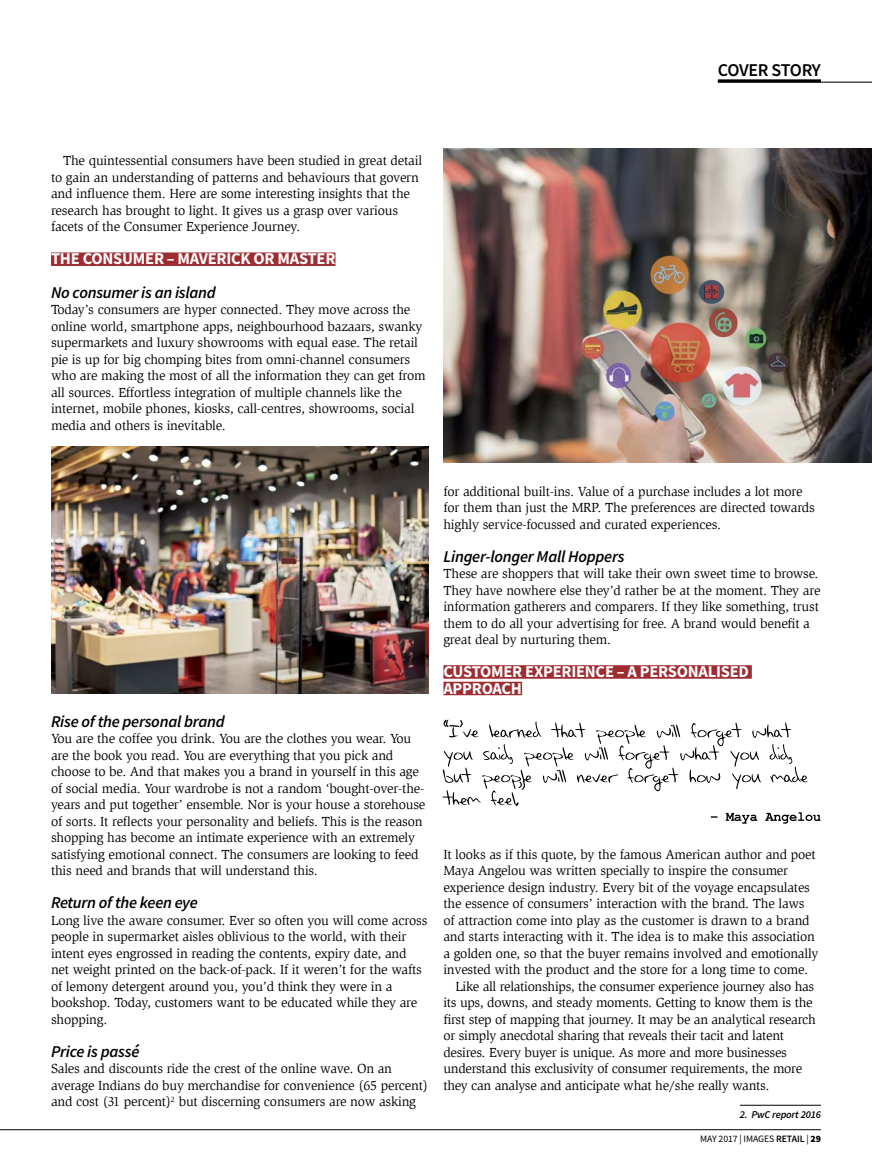
<style>
.page{position:relative;width:872px;height:1170px;background:#fff}
.page>*{position:absolute;margin:0;border:0;box-sizing:border-box;transform-origin:0 0}
.t1{font:600 18px "Source Sans Pro";letter-spacing:-.025em;color:#000}
.t2{font:italic 600 16.5px "Source Sans Pro";letter-spacing:-.015em;color:#000}
.t3{font:700 16.5px/16.5px "Source Sans Pro";letter-spacing:-.015em;color:#fff}
.t4{font:13.5px/16.5px "Slimbach LT";letter-spacing:-.015em;color:#000}
.t5{font:italic 600 10.5px "Source Sans Pro";letter-spacing:-.015em;color:#000}
.t6{font:9.75px "Source Sans Pro";letter-spacing:-.01em;color:#000}
.s1{font-weight:600}
.s2{font-weight:900}
</style>
<div class="page">
<hr style="left:718px;top:79px;width:103px;height:3px;background:#000">
<hr style="left:718px;top:82px;width:154px;height:1px;background:#000">
<hr style="left:0;top:1129px;width:821px;height:1px;background:#000">
<div style="left:51px;top:252px;width:284px;height:14px;background:#9e2d32"></div>
<div style="left:443px;top:665px;width:309px;height:13px;background:#9e2d32"></div>
<div style="left:443px;top:681px;width:79px;height:14px;background:#9e2d32"></div>
<img style="left:51px;top:446px;width:377px;height:247px">
<img style="left:443px;top:149px;width:429px;height:313px">
<hr style="left:740px;top:1104px;width:81px;height:1px;background:#000">
<svg style="left:710px;top:812px;width:110px;height:11px"></svg>
<svg style="left:442px;top:719px;width:366px;height:86px"></svg>
<h1 class="t1" style="left:718px;top:63px;width:105px">COVER STORY</h1>
<p class="t4" style="left:51px;top:153px;width:372px;text-indent:12px">The quintessential consumers have been studied in great detail to gain an understanding of patterns and behaviours that govern and influence them. Here are some interesting insights that the research has brought to light. It gives us a grasp over various facets of the Consumer Experience Journey.</p>
<p class="t3" style="left:51px;top:252px;width:286px">THE CONSUMER – MAVERICK OR MASTER</p>
<p class="t2" style="left:51px;top:286px;width:166px">No consumer is an island</p>
<p class="t4" style="left:51px;top:301px;width:376px">Today’s consumers are hyper connected. They move across the online world, smartphone apps, neighbourhood bazaars, swanky supermarkets and luxury showrooms with equal ease. The retail pie is up for big chomping bites from omni-channel consumers who are making the most of all the information they can get from all sources. Effortless integration of multiple channels like the internet, mobile phones, kiosks, call-centres, showrooms, social media and others is inevitable.</p>
<p class="t2" style="left:51px;top:715px;width:175px">Rise of the personal brand</p>
<p class="t4" style="left:51px;top:730px;width:376px">You are the coffee you drink. You are the clothes you wear. You are the book you read. You are everything that you pick and choose to be. And that makes you a brand in yourself in this age of social media. Your wardrobe is not a random ‘bought-over-the&shy;years and put together’ ensemble. Nor is your house a storehouse of sorts. It reflects your personality and beliefs. This is the reason shopping has become an intimate experience with an extremely satisfying emotional connect. The consumers are looking to feed this need and brands that will understand this.</p>
<p class="t2" style="left:51px;top:896px;width:148px">Return of the keen eye</p>
<p class="t4" style="left:51px;top:912px;width:378px">Long live the aware consumer. Ever so often you will come across people in supermarket aisles oblivious to the world, with their intent eyes engrossed in reading the contents, expiry date, and net weight printed on the back-of-pack. If it weren’t for the wafts of lemony detergent around you, you’d think they were in a bookshop. Today, customers want to be educated while they are shopping.</p>
<p class="t2" style="left:51px;top:1045px;width:90px">Price is passé</p>
<p class="t4" style="left:51px;top:1060px;width:378px">Sales and discounts ride the crest of the online wave. On an average Indians do buy merchandise for convenience (65 percent) and cost (31 percent)<sup>2</sup> but discerning consumers are now asking</p>
<p class="t4" style="left:443px;top:483px;width:373px">for additional built-ins. Value of a purchase includes a lot more for them than just the MRP. The preferences are directed towards highly service-focussed and curated experiences.</p>
<p class="t2" style="left:443px;top:550px;width:183px">Linger-longer Mall Hoppers</p>
<p class="t4" style="left:443px;top:565px;width:378px">These are shoppers that will take their own sweet time to browse.<br>They have nowhere else they’d rather be at the moment. They are information gatherers and comparers. If they like something, trust them to do all your advertising for free. A brand would benefit a great deal by nurturing them.</p>
<p class="t3" style="left:443px;top:665px;width:307px">CUSTOMER EXPERIENCE – A PERSONALISED<br>APPROACH</p>
<p class="t4" style="left:443px;top:846px;width:374px">It looks as if this quote, by the famous American author and poet</p>
<p class="t4" style="left:443px;top:862px;width:346px">Maya Angelou was written specially to inspire the consumer</p>
<p class="t4" style="left:443px;top:879px;width:368px">experience design industry. Every bit of the voyage encapsulates</p>
<p class="t4" style="left:443px;top:895px;width:362px">the essence of consumers’ interaction with the brand. The laws</p>
<p class="t4" style="left:443px;top:912px;width:368px">of attraction come into play as the customer is drawn to a brand</p>
<p class="t4" style="left:443px;top:928px;width:373px">and starts interacting with it. The idea is to make this association</p>
<p class="t4" style="left:443px;top:945px;width:376px">a golden one, so that the buyer remains involved and emotionally</p>
<p class="t4" style="left:443px;top:961px;width:366px">invested with the product and the store for a long time to come.</p>
<p class="t4" style="left:455px;top:978px;width:360px">Like all relationships, the consumer experience journey also has</p>
<p class="t4" style="left:443px;top:994px;width:371px">its ups, downs, and steady moments. Getting to know them is the</p>
<p class="t4" style="left:443px;top:1011px;width:374px">first step of mapping that journey. It may be an analytical research</p>
<p class="t4" style="left:443px;top:1027px;width:342px">or simply anecdotal sharing that reveals their tacit and latent</p>
<p class="t4" style="left:443px;top:1044px;width:345px">desires. Every buyer is unique. As more and more businesses</p>
<p class="t4" style="left:443px;top:1060px;width:360px">understand this exclusivity of consumer requirements, the more</p>
<p class="t4" style="left:443px;top:1077px;width:327px">they can analyse and anticipate what he/she really wants.</p>
<p class="t5" style="left:740px;top:1110px;width:83px">2. PwC report 2016</p>
<p class="t6" style="left:700px;top:1134px;width:122px">MAY 2017 | IMAGES <span class="s1">RETAIL</span> | <span class="s2">29</span></p>
</div>
